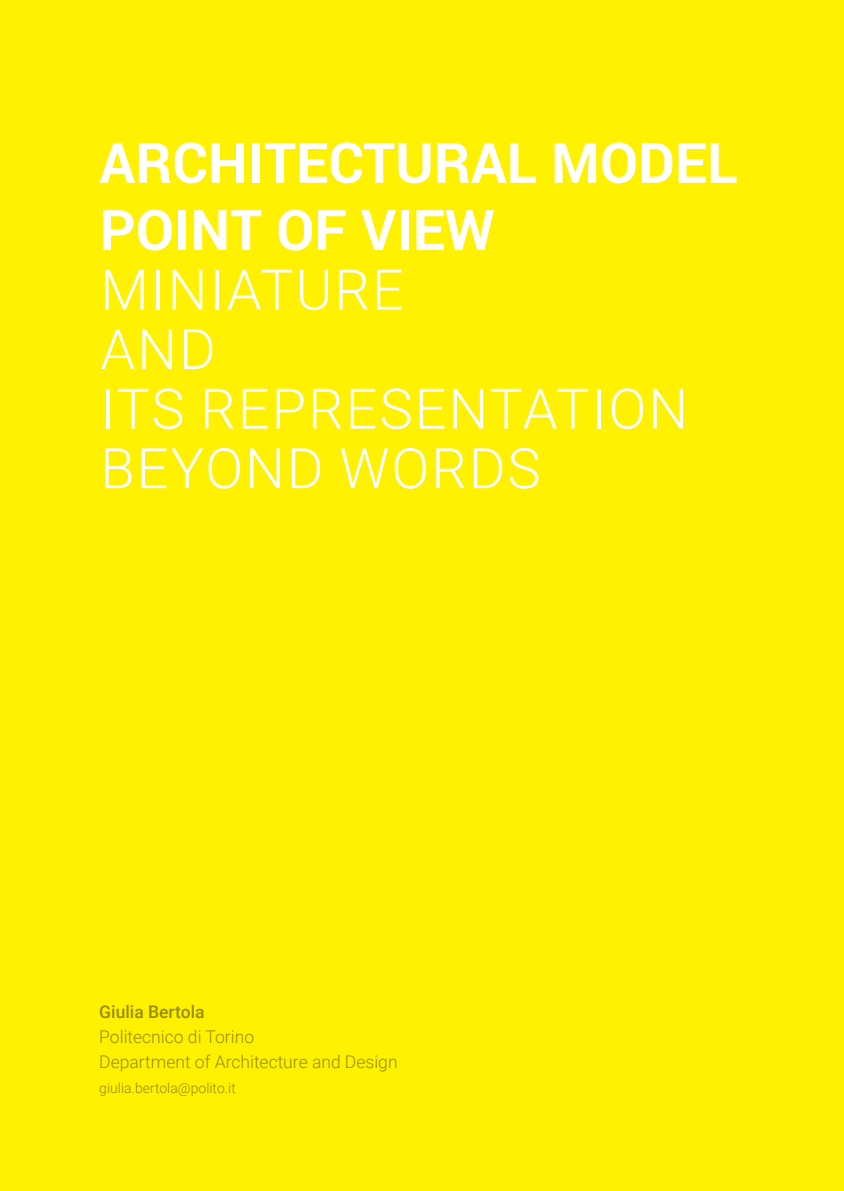
<style>
.page{position:relative;width:844px;height:1191px;background:#fff}
.page>*{position:absolute;margin:0;border:0;box-sizing:border-box;transform-origin:0 0}
.sottotitolo_contribu{font:300 56px/59.5px "Roboto";letter-spacing:.035em;color:#fff}
.titolo_contributo{font:700 56px/67.2px "Roboto";color:#fff}
.affiliazione_autore{font:300 17.5px "Roboto";color:#968d00}
.nome_autore{font:500 17.5px "Roboto";color:#968d00}
.affiliazione_autore-2{font:300 14px "Roboto";color:#968d00}
</style>
<div class="page">
<div style="left:0;top:0;width:843px;height:1191px;background:#fff101"></div>
<p class="titolo_contributo" style="left:99px;top:127px;width:639px">ARCHITECTURAL MODEL<br>POINT OF VIEW</p>
<p class="sottotitolo_contribu" style="left:100px;top:258px;width:305px">MINIATURE</p>
<p class="sottotitolo_contribu" style="left:100px;top:317px;width:117px">AND</p>
<p class="sottotitolo_contribu" style="left:100px;top:377px;width:589px">ITS REPRESENTATION<br>BEYOND WORDS</p>
<p class="nome_autore" style="left:99px;top:999px;width:107px">Giulia Bertola</p>
<p class="affiliazione_autore" style="left:99px;top:1024px;width:156px">Politecnico di Torino</p>
<p class="affiliazione_autore" style="left:99px;top:1049px;width:300px">Department of Architecture and Design</p>
<p class="affiliazione_autore-2" style="left:99px;top:1077px;width:138px">giulia.bertola@polito.it</p>
</div>
